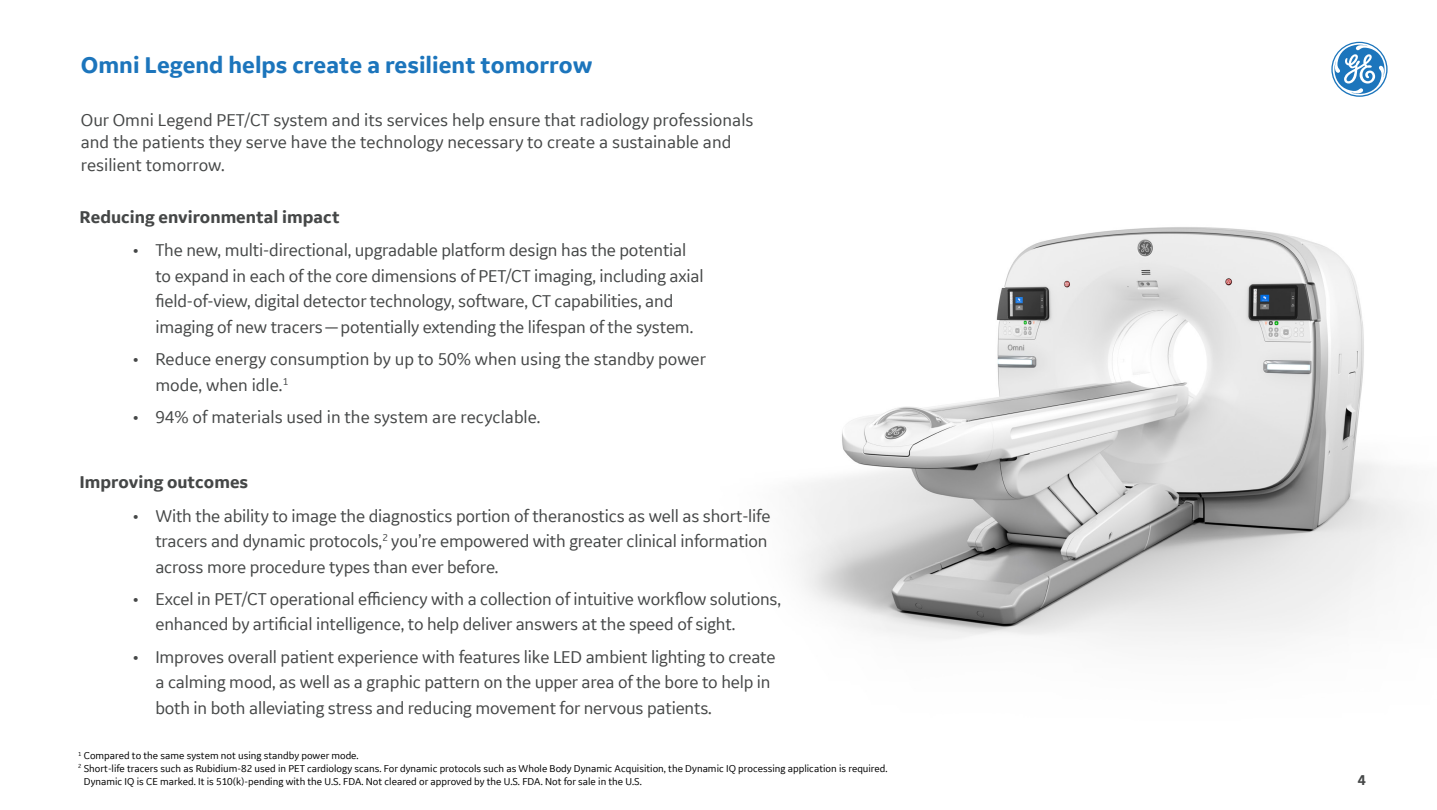
<style>
.page{position:relative;width:1437px;height:810px;background:#fff}
.page>*{position:absolute;margin:0;border:0;box-sizing:border-box;transform-origin:0 0}
.t1{font:700 24px "GE Inspira Sans";color:#1c75bc}
.t2{font:18px/25.5px "GE Inspira Sans";letter-spacing:-.01em;color:#454747}
.t3{font:700 18px "GE Inspira Sans";color:#454747}
.t4{font:700 15px "GE Inspira Sans";color:#454747}
.t5{font:10.5px "GE Inspira Sans";color:#000}
</style>
<div class="page">
<img style="left:798px;top:227px;width:621px;height:417px">
<svg style="left:1331px;top:42px;width:56px;height:55px"></svg>
<h1 class="t1" style="left:81px;top:50px;width:513px">Omni Legend helps create a resilient tomorrow</h1>
<p class="t2" style="left:81px;top:108px;width:674px;line-height:22.5px">Our Omni Legend PET/CT system and its services help ensure that radiology professionals and the patients they serve have the technology necessary to create a sustainable and resilient tomorrow.</p>
<p class="t3" style="left:80px;top:205px;width:262px">Reducing environmental impact</p>
<p class="t2" style="left:155px;top:237px;width:550px;text-indent:-22px">• The new, multi-directional, upgradable platform design has the potential to expand in each of the core dimensions of PET/CT imaging, including axial field-of-view, digital detector technology, software, CT capabilities, and imaging of new tracers—potentially extending the lifespan of the system.</p>
<p class="t2" style="left:155px;top:346px;width:552px;text-indent:-22px">• Reduce energy consumption by up to 50% when using the standby power mode, when idle.<sup>1</sup></p>
<p class="t2" style="left:133px;top:404px;width:409px">• 94% of materials used in the system are recyclable.</p>
<p class="t3" style="left:80px;top:471px;width:170px">Improving outcomes</p>
<p class="t2" style="left:155px;top:502px;width:616px;text-indent:-22px">• With the ability to image the diagnostics portion of theranostics as well as short-life tracers and dynamic protocols,<sup>2</sup> you’re empowered with greater clinical information across more procedure types than ever before.</p>
<p class="t2" style="left:155px;top:586px;width:627px;text-indent:-22px">• Excel in PET/CT operational efficiency with a collection of intuitive workflow solutions, enhanced by artificial intelligence, to help deliver answers at the speed of sight.</p>
<p class="t2" style="left:155px;top:643px;width:621px;text-indent:-22px">• Improves overall patient experience with features like LED ambient lighting to create a calming mood, as well as a graphic pattern on the upper area of the bore to help in both in both alleviating stress and reducing movement for nervous patients.</p>
<p class="t5" style="left:78px;top:749px;width:282px"><sup>1</sup> Compared to the same system not using standby power mode.</p>
<p class="t5" style="left:78px;top:762px;width:811px"><sup>2</sup> Short-life tracers such as Rubidium-82 used in PET cardiology scans. For dynamic protocols such as Whole Body Dynamic Acquisition, the Dynamic IQ processing application is required.</p>
<p class="t5" style="left:84px;top:775px;width:559px">Dynamic IQ is CE marked. It is 510(k)-pending with the U.S. FDA. Not cleared or approved by the U.S. FDA. Not for sale in the U.S.</p>
<p class="t4" style="left:1357px;top:771px;width:9px">4</p>
</div>
